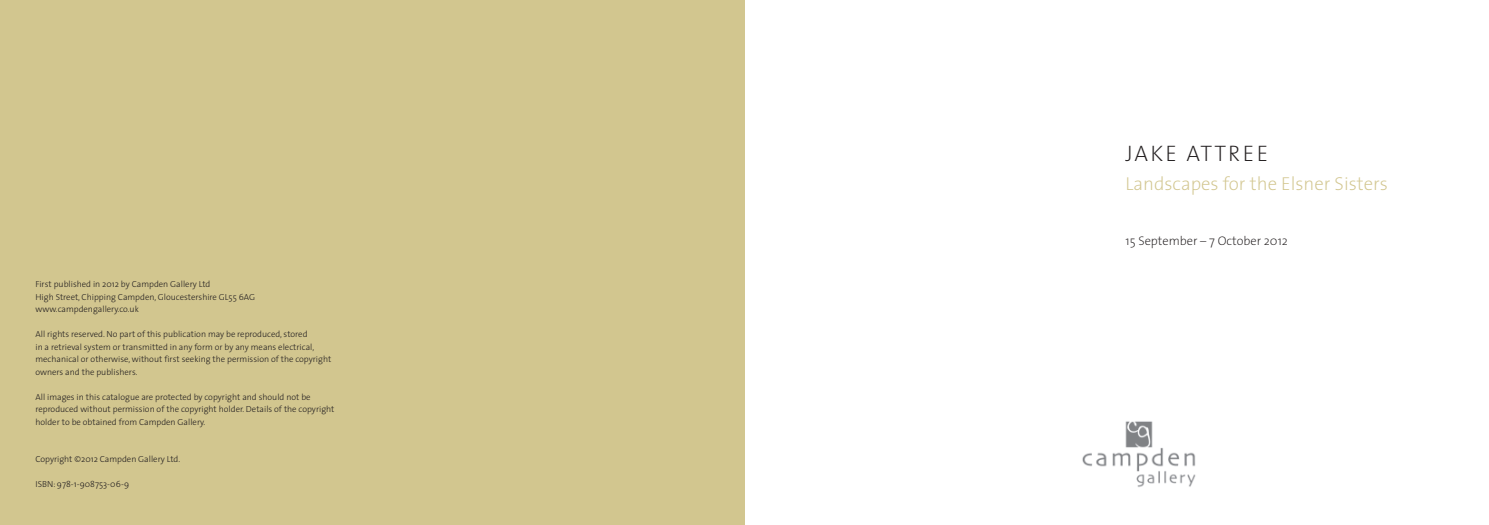
<style>
.page{position:relative;width:1489px;height:525px;background:#fff}
.page>*{position:absolute;margin:0;border:0;box-sizing:border-box;transform-origin:0 0}
.t1{font:200 22.5px "The Sans";letter-spacing:.1em;color:#231f20}
.t2{font:200 18.75px "The Sans";color:#d2c68f}
.t3{font:200 12.5px "The Sans";color:#231f20}
.t4{font:300 8.75px/12.5px "The Sans";color:#231f20}
</style>
<div class="page">
<div style="left:0;top:0;width:744px;height:524px;background:#d2c68f"></div>
<img style="left:1082px;top:421px;width:114px;height:66px">
<p class="t4" style="left:35px;top:278px;width:221px">First published in 2012 by Campden Gallery Ltd<br>High Street, Chipping Campden, Gloucestershire GL55 6AG www.campdengallery.co.uk</p>
<p class="t4" style="left:35px;top:328px;width:297px">All rights reserved. No part of this publication may be reproduced, stored<br>in a retrieval system or transmitted in any form or by any means electrical, mechanical or otherwise, without first seeking the permission of the copyright owners and the publishers.</p>
<p class="t4" style="left:35px;top:391px;width:300px">All images in this catalogue are protected by copyright and should not be reproduced without permission of the copyright holder. Details of the copyright holder to be obtained from Campden Gallery.</p>
<p class="t4" style="left:35px;top:453px;width:146px">Copyright ©2012 Campden Gallery Ltd.</p>
<p class="t4" style="left:35px;top:478px;width:95px">ISBN: 978-1-908753-06-9</p>
<h1 class="t1" style="left:1125px;top:145px;width:144px">JAKE ATTREE</h1>
<h2 class="t2" style="left:1125px;top:176px;width:264px">Landscapes for the Elsner Sisters</h2>
<h3 class="t3" style="left:1125px;top:236px;width:164px">15 September – 7 October 2012</h3>
</div>
